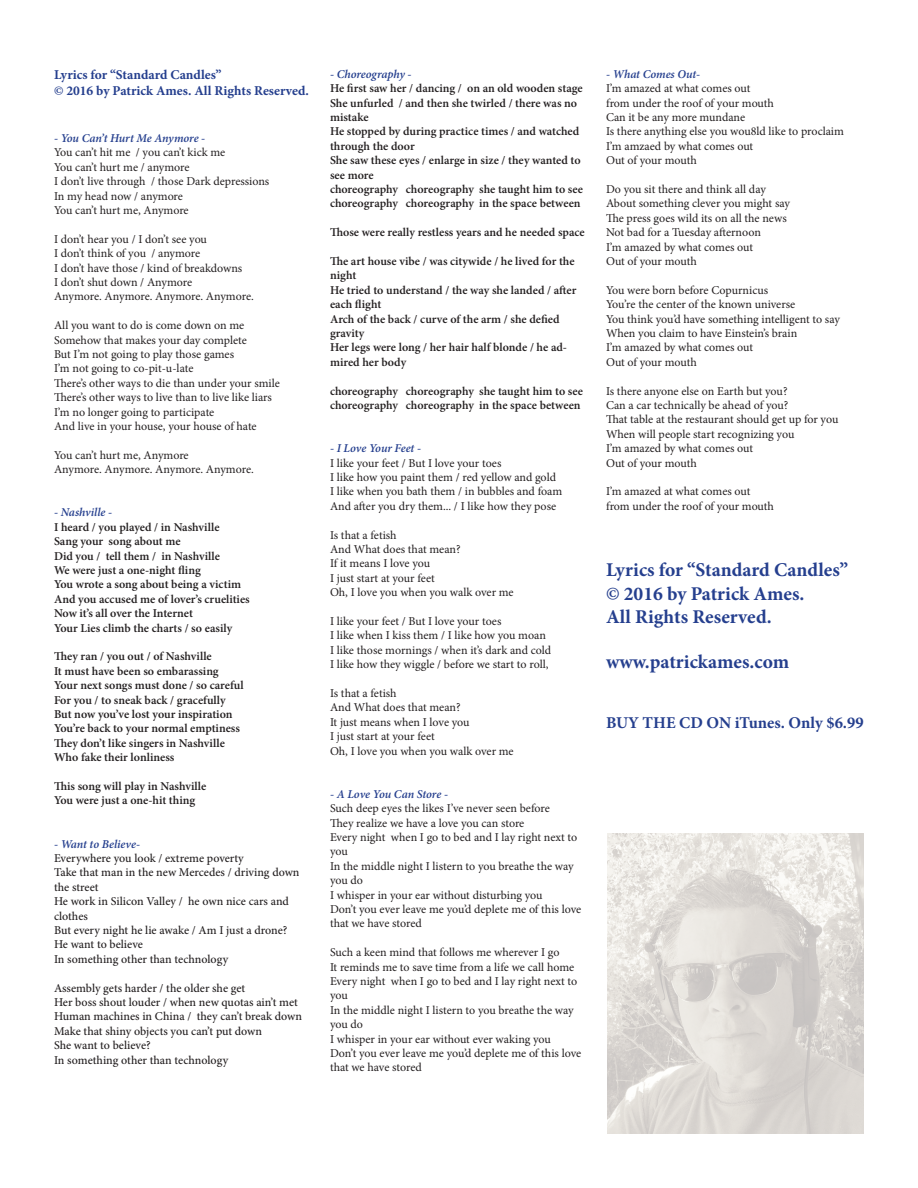
<style>
.page{position:relative;width:918px;height:1188px;background:#fff}
.page>*{position:absolute;margin:0;border:0;box-sizing:border-box;transform-origin:0 0}
.t1{font:700 19.5px/23.4px "Minion Pro";color:#253f8e}
.t2{font:700 16.5px "Minion Pro";color:#253f8e}
.t3{font:700 13.5px/16.2px "Minion Pro";color:#253f8e}
.t4{font:12px/14.4px "Minion Pro";letter-spacing:-.005em;color:#231f20}
.t5{font:600 12px/14.4px "Minion Pro";color:#231f20}
.t6{font:500 12px/14.4px "Minion Pro";color:#231f20}
.t7{font:italic 600 12px "Minion Pro";letter-spacing:-.005em;color:#253f8e}
.s1{font-weight:600;font-style:italic;color:#253f8e}
.s2{font-weight:600;color:#253f8e}
</style>
<div class="page">
<img style="left:608px;top:834px;width:256px;height:300px">
<p class="t3" style="left:54px;top:66px;width:257px">Lyrics for “Standard Candles”<br>© 2016 by Patrick Ames. All Rights Reserved.</p>
<p class="t7" style="left:54px;top:130px;width:153px">- You Can’t Hurt Me Anymore -</p>
<p class="t4" style="left:54px;top:145px;width:217px">You can’t hit me / you can’t kick me<br>You can’t hurt me / anymore<br>I don’t live through / those Dark depressions<br>In my head now / anymore<br>You can’t hurt me, Anymore</p>
<p class="t4" style="left:54px;top:232px;width:201px">I don’t hear you / I don’t see you<br>I don’t think of you / anymore<br>I don’t have those / kind of breakdowns<br>I don’t shut down / Anymore<br>Anymore. Anymore. Anymore. Anymore.</p>
<p class="t4" style="left:54px;top:318px;width:227px">All you want to do is come down on me Somehow that makes your day complete<br>But I’m not going to play those games<br>I’m not going to co-pit-u-late<br>There’s other ways to die than under your smile There’s other ways to live than to live like liars I’m no longer going to participate<br>And live in your house, your house of hate</p>
<p class="t4" style="left:54px;top:448px;width:201px">You can’t hurt me, Anymore<br>Anymore. Anymore. Anymore. Anymore.</p>
<p class="t7" style="left:54px;top:504px;width:60px">- Nashville -</p>
<p class="t5" style="left:54px;top:520px;width:197px">I heard / you played / in Nashville<br>Sang your song about me<br>Did you / tell them / in Nashville<br>We were just a one-night fling<br>You wrote a song about being a victim<br>And you accused me of lover’s cruelities<br>Now it’s all over the Internet<br>Your Lies climb the charts / so easily</p>
<p class="t5" style="left:54px;top:649px;width:191px">They ran / you out / of Nashville<br>It must have been so embarassing Your next songs must done / so careful For you / to sneak back / gracefully But now you’ve lost your inspiration You’re back to your normal emptiness They don’t like singers in Nashville Who fake their lonliness</p>
<p class="t5" style="left:54px;top:779px;width:154px">This song will play in Nashville<br>You were just a one-hit thing</p>
<p class="t7" style="left:54px;top:835px;width:88px">- Want to Believe-</p>
<p class="t6" style="left:54px;top:851px;width:247px">Everywhere you look / extreme poverty<br>Take that man in the new Mercedes / driving down the street<br>He work in Silicon Valley / he own nice cars and clothes<br>But every night he lie awake / Am I just a drone?<br>He want to believe<br>In something other than technology</p>
<p class="t6" style="left:54px;top:981px;width:250px">Assembly gets harder / the older she get<br>Her boss shout louder / when new quotas ain’t met Human machines in China / they can’t break down Make that shiny objects you can’t put down<br>She want to believe?<br>In something other than technology</p>
<p class="t7" style="left:330px;top:66px;width:83px">- Choreography -</p>
<p class="t5" style="left:330px;top:81px;width:255px">He first saw her / dancing / on an old wooden stage She unfurled / and then she twirled / there was no mistake<br>He stopped by during practice times / and watched through the door<br>She saw these eyes / enlarge in size / they wanted to see more<br>choreography choreography she taught him to see choreography choreography in the space between</p>
<p class="t5" style="left:330px;top:225px;width:256px">Those were really restless years and he needed space</p>
<p class="t5" style="left:330px;top:254px;width:248px">The art house vibe / was citywide / he lived for the night<br>He tried to understand / the way she landed / after each flight<br>Arch of the back / curve of the arm / she defied gravity<br>Her legs were long / her hair half blonde / he ad&shy;mired her body</p>
<p class="t5" style="left:330px;top:384px;width:255px">choreography choreography she taught him to see choreography choreography in the space between</p>
<p class="t7" style="left:330px;top:440px;width:93px">- I Love Your Feet -</p>
<p class="t4" style="left:330px;top:456px;width:234px">I like your feet / But I love your toes<br>I like how you paint them / red yellow and gold I like when you bath them / in bubbles and foam And after you dry them... / I like how they pose</p>
<p class="t4" style="left:330px;top:528px;width:185px">Is that a fetish<br>And What does that mean?<br>If it means I love you<br>I just start at your feet<br>Oh, I love you when you walk over me</p>
<p class="t4" style="left:330px;top:614px;width:223px">I like your feet / But I love your toes<br>I like when I kiss them / I like how you moan I like those mornings / when it’s dark and cold I like how they wiggle / before we start to roll,</p>
<p class="t4" style="left:330px;top:686px;width:185px">Is that a fetish<br>And What does that mean?<br>It just means when I love you<br>I just start at your feet<br>Oh, I love you when you walk over me</p>
<p class="t7" style="left:330px;top:786px;width:120px">- A Love You Can Store -</p>
<p class="t4" style="left:330px;top:801px;width:253px">Such deep eyes the likes I’ve never seen before<br>They realize we have a love you can store<br>Every night when I go to bed and I lay right next to you<br>In the middle night I listern to you breathe the way you do<br>I whisper in your ear without disturbing you<br>Don’t you ever leave me you’d deplete me of this love that we have stored</p>
<p class="t4" style="left:330px;top:945px;width:253px">Such a keen mind that follows me wherever I go<br>It reminds me to save time from a life we call home Every night when I go to bed and I lay right next to you<br>In the middle night I listern to you breathe the way you do<br>I whisper in your ear without ever waking you<br>Don’t you ever leave me you’d deplete me of this love that we have stored</p>
<p class="t4" style="left:606px;top:67px;width:239px"><span class="s1">- What Comes Out</span><span class="s2">-<br></span>I’m amazed at what comes out<br>from under the roof of your mouth<br>Can it be any more mundane<br>Is there anything else you wou8ld like to proclaim<br>I’m amzaed by what comes out<br>Out of your mouth</p>
<p class="t4" style="left:606px;top:182px;width:186px">Do you sit there and think all day<br>About something clever you might say<br>The press goes wild its on all the news<br>Not bad for a Tuesday afternoon<br>I’m amazed by what comes out<br>Out of your mouth</p>
<p class="t4" style="left:606px;top:283px;width:236px">You were born before Copurnicus<br>You’re the center of the known universe<br>You think you’d have something intelligent to say When you claim to have Einstein’s brain<br>I’m amazed by what comes out<br>Out of your mouth</p>
<p class="t4" style="left:606px;top:384px;width:234px">Is there anyone else on Earth but you?<br>Can a car technically be ahead of you?<br>That table at the restaurant should get up for you When will people start recognizing you<br>I’m amazed by what comes out<br>Out of your mouth</p>
<p class="t4" style="left:606px;top:484px;width:170px">I’m amazed at what comes out from under the roof of your mouth</p>
<h1 class="t1" style="left:606px;top:558px;width:244px">Lyrics for “Standard Candles” © 2016 by Patrick Ames.<br>All Rights Reserved.</h1>
<h1 class="t1" style="left:606px;top:650px;width:185px">www.patrickames.com</h1>
<h2 class="t2" style="left:606px;top:711px;width:259px">BUY THE CD ON iTunes. Only $6.99</h2>
</div>
